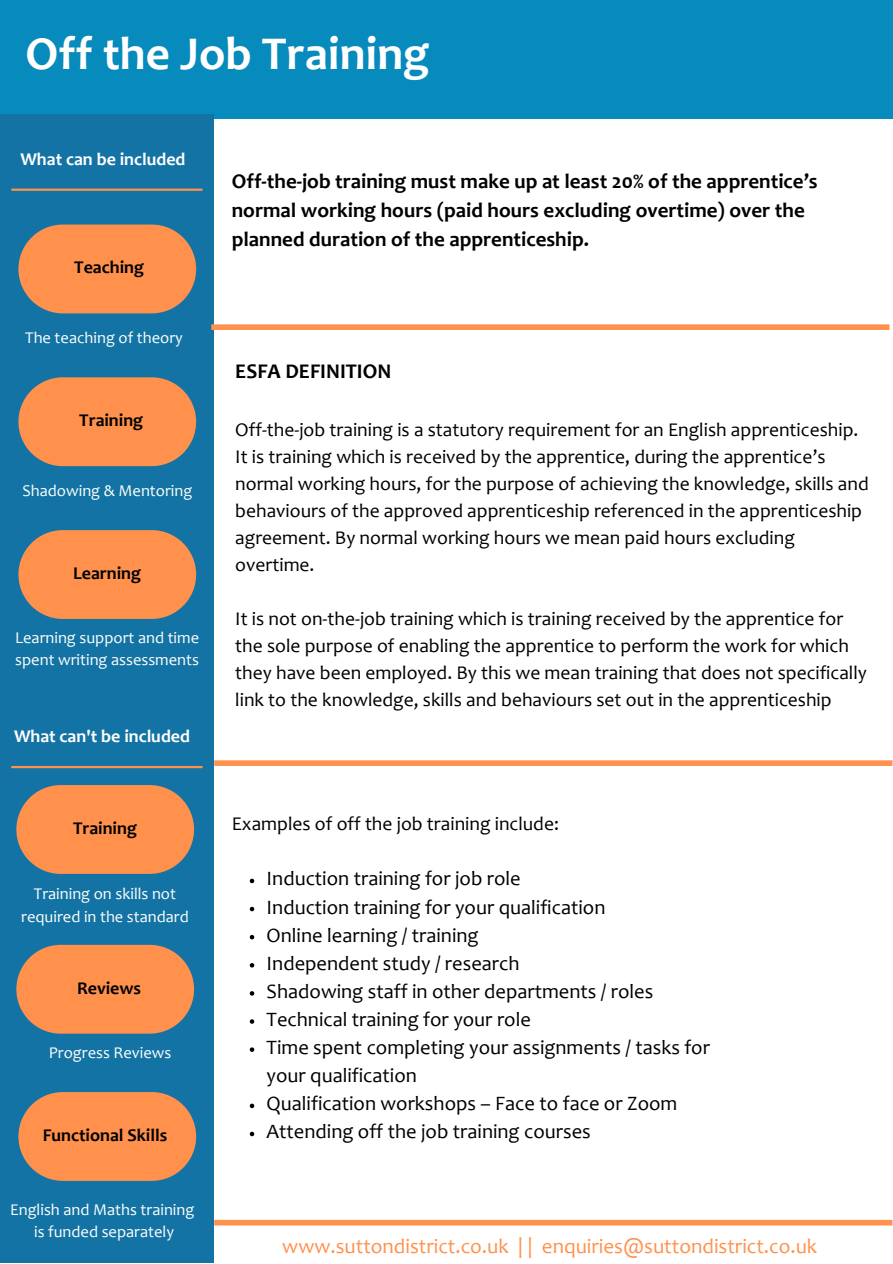
<style>
.page{position:relative;width:893px;height:1264px;background:#fff}
.page>*{position:absolute;margin:0;border:0;box-sizing:border-box;transform-origin:0 0}
.t1{font:700 47.25px "Candara";color:#fff}
.t2{font:700 21px/29.2px "Candara";color:#000}
.t3{font:21px "Candara";color:#ff914d}
.t4{font:20.55px/28px "Candara";color:#000}
.t5{font:19.5px/27px "Candara";color:#000}
.t6{font:700 18px "Candara";color:#000}
.t7{font:700 18px "Candara";color:#fff}
.t8{font:16.5px/22.5px "Candara";color:#fdfefb;text-align:center}
</style>
<div class="page">
<div style="left:0;top:0;width:892px;height:118px;background:#078abc"></div>
<div style="left:0;top:114px;width:214px;height:1148px;background:#1373a4"></div>
<div style="left:214px;top:1219px;width:678px;height:6px;background:#ff914d"></div>
<div style="left:211px;top:324px;width:678px;height:6px;background:#ff914d"></div>
<hr style="left:11px;top:188px;width:191px;height:3px;background:#ff914d">
<div style="left:18px;top:224px;width:178px;height:89px;background:#ff914d;border-radius:44px"></div>
<div style="left:18px;top:377px;width:178px;height:89px;background:#ff914d;border-radius:44px"></div>
<div style="left:18px;top:530px;width:178px;height:89px;background:#ff914d;border-radius:44px"></div>
<hr style="left:11px;top:766px;width:191px;height:2px;background:#ff914d">
<div style="left:16px;top:785px;width:178px;height:88px;background:#ff914d;border-radius:44px"></div>
<div style="left:16px;top:944px;width:178px;height:89px;background:#ff914d;border-radius:44px"></div>
<div style="left:18px;top:1092px;width:178px;height:88px;background:#ff914d;border-radius:44px"></div>
<svg style="left:250px;top:878px;width:4px;height:5px"></svg>
<svg style="left:250px;top:906px;width:4px;height:5px"></svg>
<svg style="left:250px;top:935px;width:4px;height:4px"></svg>
<svg style="left:250px;top:963px;width:4px;height:4px"></svg>
<svg style="left:250px;top:991px;width:4px;height:4px"></svg>
<svg style="left:250px;top:1019px;width:4px;height:4px"></svg>
<svg style="left:250px;top:1047px;width:4px;height:4px"></svg>
<svg style="left:250px;top:1103px;width:4px;height:5px"></svg>
<svg style="left:250px;top:1131px;width:4px;height:5px"></svg>
<div style="left:214px;top:760px;width:678px;height:6px;background:#ff914d"></div>
<h1 class="t1" style="left:26px;top:35px;width:405px">Off the Job Training</h1>
<p class="t7" style="left:20px;top:151px;width:166px">What can be included</p>
<p class="t6" style="left:74px;top:260px;width:71px">Teaching</p>
<p class="t8" style="left:25px;top:328px;width:159px">The teaching of theory</p>
<p class="t6" style="left:79px;top:413px;width:65px">Training</p>
<p class="t8" style="left:22px;top:481px;width:171px">Shadowing &amp; Mentoring</p>
<p class="t6" style="left:73px;top:566px;width:69px">Learning</p>
<p class="t8" style="left:15px;top:628px;width:185px;text-align:left">Learning support and time spent writing assessments</p>
<p class="t7" style="left:14px;top:728px;width:177px">What can't be included</p>
<p class="t6" style="left:73px;top:820px;width:65px">Training</p>
<p class="t8" style="left:21px;top:884px;width:169px">Training on skills not required in the standard</p>
<p class="t6" style="left:77px;top:980px;width:66px">Reviews</p>
<p class="t8" style="left:49px;top:1042px;width:124px">Progress Reviews</p>
<p class="t6" style="left:43px;top:1127px;width:126px">Functional Skills</p>
<p class="t8" style="left:10px;top:1199px;width:185px">English and Maths training is funded separately</p>
<p class="t2" style="left:232px;top:168px;width:587px">Off-the-job training must make up at least 20% of the apprentice’s normal working hours (paid hours excluding overtime) over the planned duration of the apprenticeship.</p>
<p class="t2" style="left:235px;top:359px;width:157px">ESFA DEFINITION</p>
<p class="t5" style="left:235px;top:418px;width:635px">Off-the-job training is a statutory requirement for an English apprenticeship.<br>It is training which is received by the apprentice, during the apprentice’s normal working hours, for the purpose of achieving the knowledge, skills and behaviours of the approved apprenticeship referenced in the apprenticeship agreement. By normal working hours we mean paid hours excluding overtime.</p>
<p class="t5" style="left:235px;top:607px;width:633px">It is not on-the-job training which is training received by the apprentice for the sole purpose of enabling the apprentice to perform the work for which they have been employed. By this we mean training that does not specifically link to the knowledge, skills and behaviours set out in the apprenticeship</p>
<p class="t5" style="left:232px;top:812px;width:328px">Examples of off the job training include:</p>
<p class="t4" style="left:266px;top:866px;width:445px">Induction training for job role<br>Induction training for your qualification<br>Online learning / training<br>Independent study / research<br>Shadowing staff in other departments / roles Technical training for your role<br>Time spent completing your assignments / tasks for your qualification<br>Qualification workshops – Face to face or Zoom Attending off the job training courses</p>
<p class="t3" style="left:282px;top:1237px;width:536px">www.suttondistrict.co.uk | | enquiries@suttondistrict.co.uk</p>
</div>
